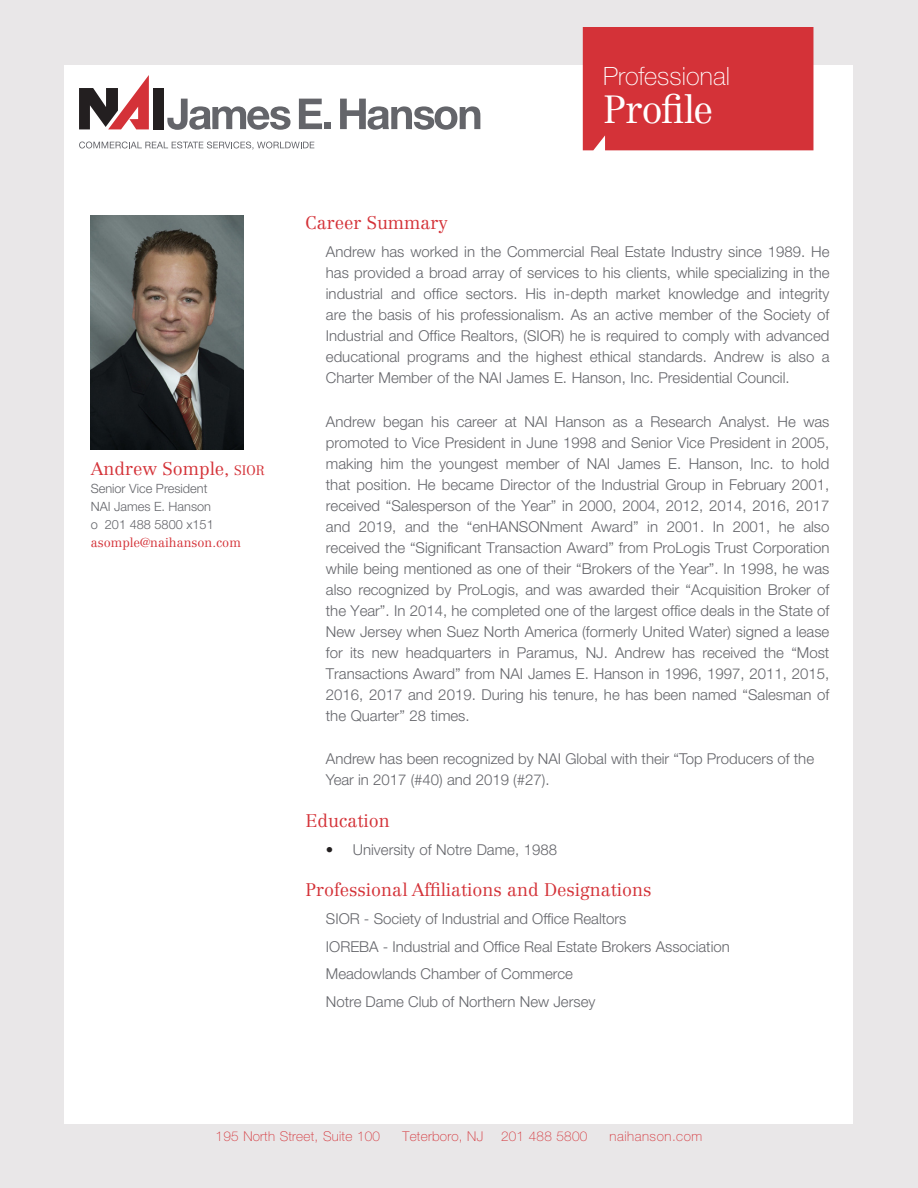
<style>
.page{position:relative;width:918px;height:1188px;background:#e9e7e8}
.page>*{position:absolute;margin:0;border:0;box-sizing:border-box;transform-origin:0 0}
.t1{font:300 38.7px "Centennial LT Std";letter-spacing:-.035em;color:#fff}
.t2{font:100 25.2px "Helvetica Neue LT Std";letter-spacing:.005em;color:#fff}
.t3{font:300 18px "Centennial LT Std";color:#d43238}
.Subhead{font:300 15px/21px "Helvetica Neue LT Std";color:#64656a;text-align:justify}
.t4{font:100 13.5px "Helvetica Neue LT Std";letter-spacing:.02em;color:#d43238}
.t5{font:100 13.5px "Helvetica Neue LT Std";letter-spacing:.04em;color:#d43238}
.t6{font:300 12.75px "Helvetica Neue LT Std";color:#64656a}
.t7{font:300 12.75px "Centennial LT Std";color:#d43238}
.s1{font-size:13.5px}
.s2{color:#231f20}
</style>
<div class="page">
<div style="left:65px;top:65px;width:788px;height:1059px;background:#fff"></div>
<div style="left:583px;top:27px;width:230px;height:123px;background:#d43238"></div>
<div style="left:153px;top:88px;width:10px;height:41px;background:#231f20"></div>
<svg style="left:79px;top:75px;width:70px;height:54px"></svg>
<svg style="left:167px;top:99px;width:124px;height:31px"></svg>
<svg style="left:299px;top:99px;width:23px;height:30px"></svg>
<div style="left:324px;top:123px;width:7px;height:6px;background:#64656a"></div>
<svg style="left:340px;top:99px;width:140px;height:31px"></svg>
<svg style="left:79px;top:142px;width:235px;height:8px"></svg>
<img style="left:91px;top:216px;width:152px;height:233px">
<p class="t3" style="left:91px;top:458px;width:176px">Andrew Somple, <span class="s1">SIOR</span></p>
<p class="t6" style="left:91px;top:480px;width:118px">Senior Vice President</p>
<p class="t6" style="left:91px;top:498px;width:122px">NAI James E. Hanson</p>
<p class="t6" style="left:91px;top:516px;width:125px">o 201 488 5800 x151</p>
<p class="t7" style="left:91px;top:535px;width:152px">asomple@naihanson.com</p>
<p class="t2" style="left:603px;top:62px;width:128px">Professional</p>
<p class="t1" style="left:603px;top:86px;width:111px">Profile</p>
<p class="t3" style="left:306px;top:212px;width:144px">Career Summary</p>
<p class="Subhead" style="left:326px;top:241px;width:505px">Andrew has worked in the Commercial Real Estate Industry since 1989. He has provided a broad array of services to his clients, while specializing in the industrial and office sectors. His in-depth market knowledge and integrity are the basis of his professionalism. As an active member of the Society of Industrial and Office Realtors, (SIOR) he is required to comply with advanced educational programs and the highest ethical standards. Andrew is also a Charter Member of the NAI James E. Hanson, Inc. Presidential Council.</p>
<p class="Subhead" style="left:326px;top:411px;width:505px">Andrew began his career at NAI Hanson as a Research Analyst. He was promoted to Vice President in June 1998 and Senior Vice President in 2005, making him the youngest member of NAI James E. Hanson, Inc. to hold that position. He became Director of the Industrial Group in February 2001, received “Salesperson of the Year” in 2000, 2004, 2012, 2014, 2016, 2017 and 2019, and the “enHANSONment Award” in 2001. In 2001, he also received the “Significant Transaction Award” from ProLogis Trust Corporation while being mentioned as one of their “Brokers of the Year”. In 1998, he was also recognized by ProLogis, and was awarded their “Acquisition Broker of the Year”. In 2014, he completed one of the largest office deals in the State of New Jersey when Suez North America (formerly United Water) signed a lease for its new headquarters in Paramus, NJ. Andrew has received the “Most Transactions Award” from NAI James E. Hanson in 1996, 1997, 2011, 2015, 2016, 2017 and 2019. During his tenure, he has been named “Salesman of the Quarter” 28 times.</p>
<p class="Subhead" style="left:326px;top:748px;width:490px">Andrew has been recognized by NAI Global with their “Top Producers of the<br>Year in 2017 (#40) and 2019 (#27).</p>
<p class="t3" style="left:306px;top:810px;width:86px">Education</p>
<p class="Subhead" style="left:326px;top:839px;width:233px"><span class="s2">•</span> University of Notre Dame, 1988</p>
<p class="t3" style="left:306px;top:879px;width:347px">Professional Affiliations and Designations</p>
<p class="Subhead" style="left:326px;top:908px;width:302px">SIOR - Society of Industrial and Office Realtors</p>
<p class="Subhead" style="left:326px;top:935px;width:405px">IOREBA - Industrial and Office Real Estate Brokers Association</p>
<p class="Subhead" style="left:326px;top:963px;width:249px">Meadowlands Chamber of Commerce</p>
<p class="Subhead" style="left:326px;top:991px;width:271px">Notre Dame Club of Northern New Jersey</p>
<p class="t4" style="left:216px;top:1128px;width:166px">195 North Street, Suite 100</p>
<p class="t4" style="left:402px;top:1128px;width:82px">Teterboro, NJ</p>
<p class="t4" style="left:501px;top:1128px;width:88px">201 488 5800</p>
<p class="t5" style="left:610px;top:1128px;width:94px">naihanson.com</p>
</div>
